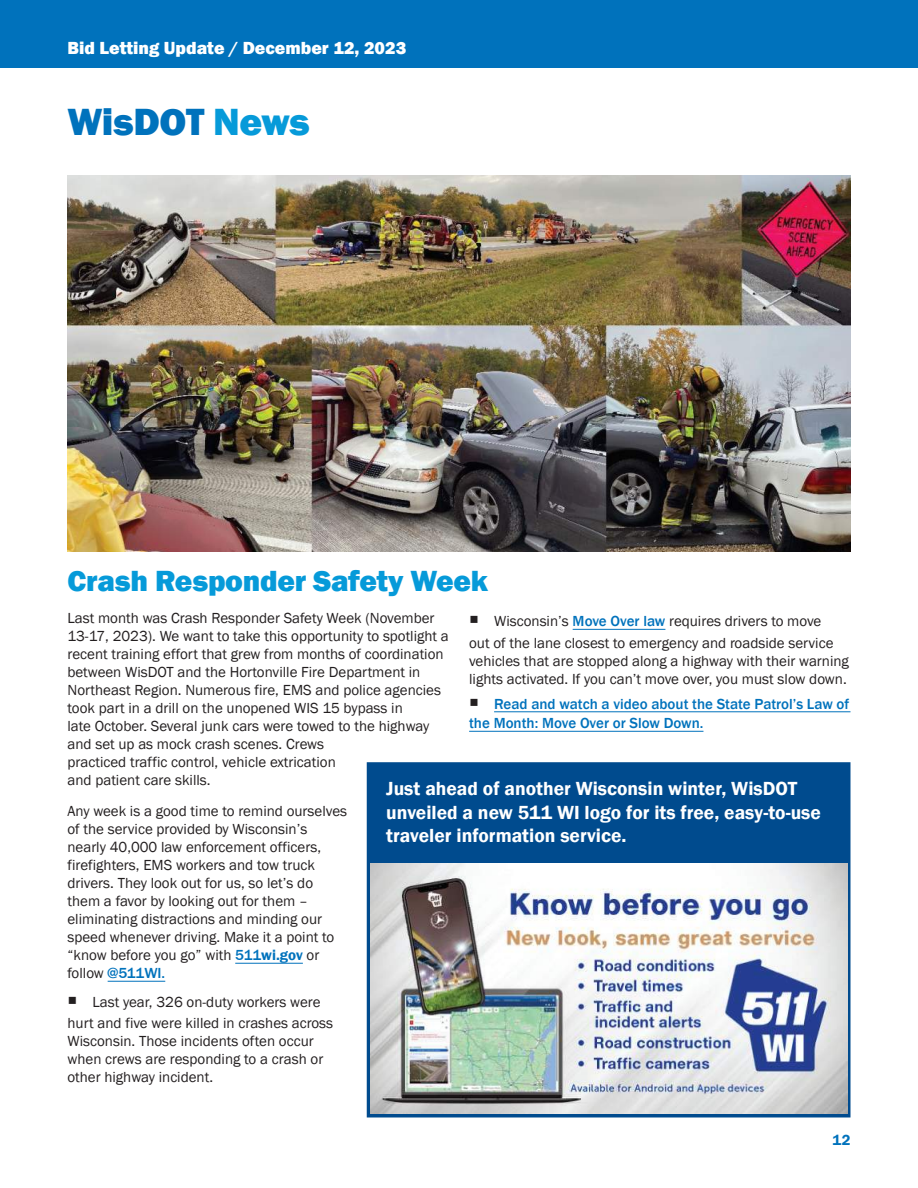
<style>
.page{position:relative;width:918px;height:1188px;background:#fff}
.page>*{position:absolute;margin:0;border:0;box-sizing:border-box;transform-origin:0 0}
.t1{font:800 39px "Franklin Gothic";letter-spacing:-.015em;color:#0072bc}
.t2{font:800 30px "Franklin Gothic";letter-spacing:-.01em;color:#069ad9}
.t3{font:600 19.5px/23.4px "Franklin Gothic";color:#fff}
.t4{font:800 18px "Franklin Gothic";color:#fff}
.t5{font:15px/18px "Franklin Gothic";color:#231f20}
.t6{font:500 15px/19.5px "Franklin Gothic";color:#0072bc}
.t7{font:600 15px "Franklin Gothic";color:#0072bc}
.s1{color:#069ad9}
.s2{font-weight:500;color:#0072bc}
.s3{font-weight:600;color:#0072bc}
.s4{color:#231f20}
</style>
<div class="page">
<hr style="left:235px;top:963px;width:68px;height:1px;background:#0072bc">
<hr style="left:108px;top:981px;width:57px;height:1px;background:#0072bc">
<hr style="left:573px;top:629px;width:92px;height:1px;background:#0072bc">
<hr style="left:494px;top:712px;width:357px;height:1px;background:#0072bc">
<hr style="left:469px;top:731px;width:234px;height:1px;background:#0072bc">
<div style="left:0;top:0;width:918px;height:68px;background:#0072bc"></div>
<img style="left:68px;top:176px;width:782px;height:376px">
<div style="left:367px;top:762px;width:483px;height:355px;background:#004b8e;border:4px solid #004b8e"></div>
<img style="left:370px;top:864px;width:477px;height:249px">
<p class="t4" style="left:68px;top:36px;width:340px">Bid Letting Update / December 12, 2023</p>
<h1 class="t1" style="left:68px;top:97px;width:244px">WisDOT <span class="s1">News</span></h1>
<h2 class="t2" style="left:68px;top:562px;width:422px">Crash Responder Safety Week</h2>
<p class="t5" style="left:68px;top:609px;width:383px">Last month was Crash Responder Safety Week (November 13-17, 2023). We want to take this opportunity to spotlight a recent training effort that grew from months of coordination between WisDOT and the Hortonville Fire Department in Northeast Region. Numerous fire, EMS and police agencies took part in a drill on the unopened WIS 15 bypass in<br>late October. Several junk cars were towed to the highway and set up as mock crash scenes. Crews<br>practiced traffic control, vehicle extrication<br>and patient care skills.</p>
<p class="t5" style="left:68px;top:803px;width:281px">Any week is a good time to remind ourselves of the service provided by Wisconsin’s nearly 40,000 law enforcement officers, firefighters, EMS workers and tow truck drivers. They look out for us, so let’s do them a favor by looking out for them – eliminating distractions and minding our speed whenever driving. Make it a point to “know before you go” with <span class="s2">511</span><span class="s3">wi.gov</span> or follow <span class="s2">@511WI.</span></p>
<p class="t5" style="left:68px;top:991px;width:267px;line-height:21.6px">○ Last year, 326 on-duty workers were hurt and five were killed in crashes across</p>
<p class="t5" style="left:68px;top:1033px;width:257px">Wisconsin. Those incidents often occur when crews are responding to a crash or other highway incident.</p>
<p class="t5" style="left:469px;top:611px;width:366px;line-height:21.6px">○ Wisconsin’s <span class="s2">Move Over law</span> requires drivers to move out of the lane closest to emergency and roadside service</p>
<p class="t5" style="left:469px;top:652px;width:381px">vehicles that are stopped along a highway with their warning lights activated. If you can’t move over, you must slow down.</p>
<p class="t6" style="left:469px;top:694px;width:382px"><span class="s4">○</span> Read and watch a video about the State Patrol’s Law of the Month: Move Over or Slow Down.</p>
<p class="t3" style="left:386px;top:777px;width:436px">Just ahead of another Wisconsin winter, WisDOT unveiled a new 511 WI logo for its free, easy-to-use traveler information service.</p>
<p class="t7" style="left:833px;top:1130px;width:19px">12</p>
</div>
